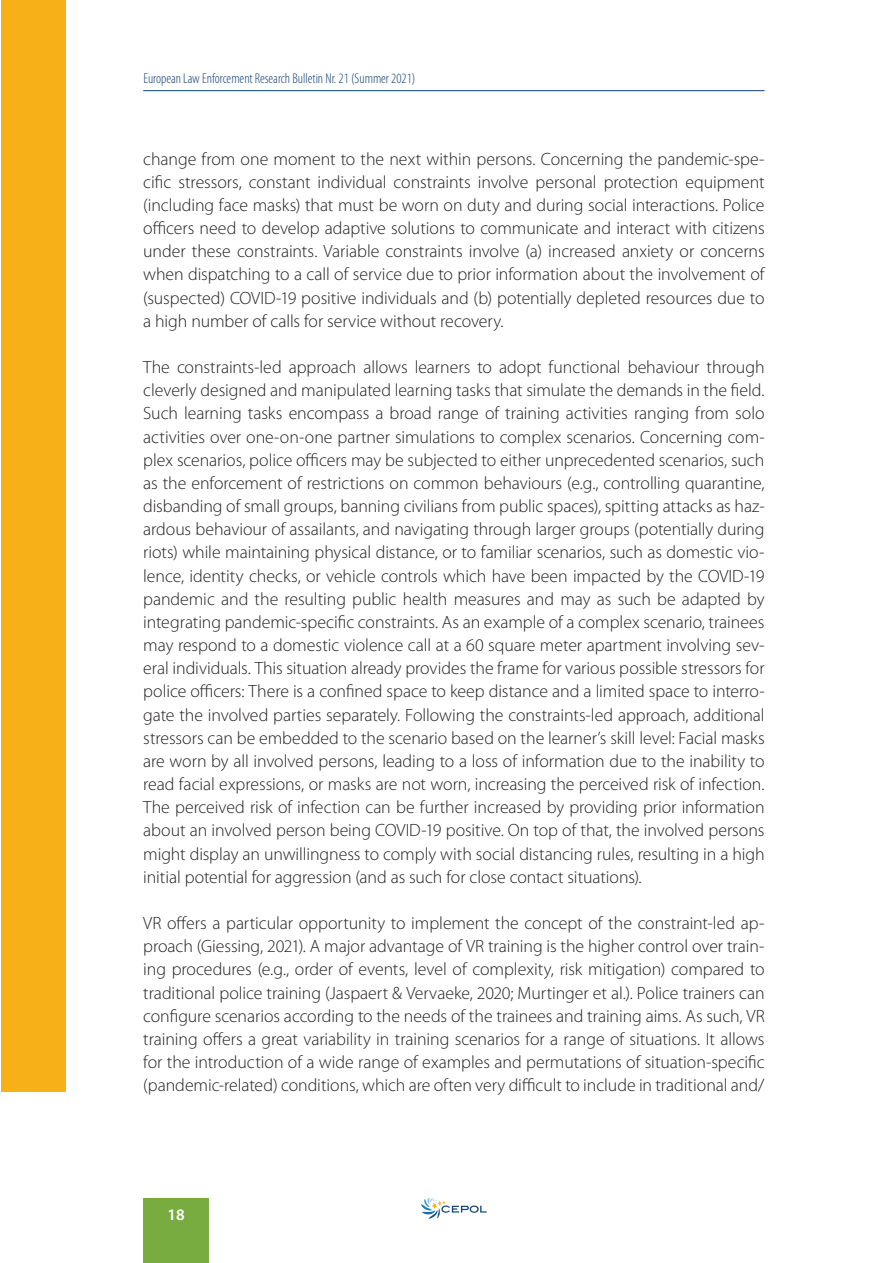
<style>
.page{position:relative;width:893px;height:1263px;background:#fff}
.page>*{position:absolute;margin:0;border:0;box-sizing:border-box;transform-origin:0 0}
.t1{font:300 17.85px/23.1px "Myriad Pro";letter-spacing:-.005em;color:#231f20;text-align:justify}
.t2{font:600 16.05px "Myriad Pro";color:#fff}
.t3{font:300 condensed 14.25px "Myriad Pro";color:#114275}
</style>
<div class="page">
<div style="left:2px;top:0;width:64px;height:1091px;background:#f7b018"></div>
<svg style="left:421px;top:1198px;width:66px;height:21px"></svg>
<hr style="left:143px;top:90px;width:621px;height:1px;background:#114275">
<div style="left:143px;top:1198px;width:66px;height:65px;background:#78ac41"></div>
<p class="t3" style="left:144px;top:70px;width:273px">European Law Enforcement Research Bulletin Nr. 21 (Summer 2021)</p>
<p class="t1" style="left:143px;top:148px;width:623px">change from one moment to the next within persons. Concerning the pandemic-spe&shy;cific stressors, constant individual constraints involve personal protection equipment (including face masks) that must be worn on duty and during social interactions. Police officers need to develop adaptive solutions to communicate and interact with citizens under these constraints. Variable constraints involve (a) increased anxiety or concerns when dispatching to a call of service due to prior information about the involvement of (suspected) COVID-19 positive individuals and (b) potentially depleted resources due to a high number of calls for service without recovery.</p>
<p class="t1" style="left:143px;top:357px;width:623px">The constraints-led approach allows learners to adopt functional behaviour through cleverly designed and manipulated learning tasks that simulate the demands in the field.<br>Such learning tasks encompass a broad range of training activities ranging from solo activities over one-on-one partner simulations to complex scenarios. Concerning com&shy;plex scenarios, police officers may be subjected to either unprecedented scenarios, such as the enforcement of restrictions on common behaviours (e.g., controlling quarantine, disbanding of small groups, banning civilians from public spaces), spitting attacks as haz&shy;ardous behaviour of assailants, and navigating through larger groups (potentially during riots) while maintaining physical distance, or to familiar scenarios, such as domestic vio&shy;lence, identity checks, or vehicle controls which have been impacted by the COVID-19 pandemic and the resulting public health measures and may as such be adapted by integrating pandemic-specific constraints. As an example of a complex scenario, trainees may respond to a domestic violence call at a 60 square meter apartment involving sev&shy;eral individuals. This situation already provides the frame for various possible stressors for police officers: There is a confined space to keep distance and a limited space to interro&shy;gate the involved parties separately. Following the constraints-led approach, additional stressors can be embedded to the scenario based on the learner’s skill level: Facial masks are worn by all involved persons, leading to a loss of information due to the inability to read facial expressions, or masks are not worn, increasing the perceived risk of infection.<br>The perceived risk of infection can be further increased by providing prior information about an involved person being COVID-19 positive. On top of that, the involved persons might display an unwillingness to comply with social distancing rules, resulting in a high initial potential for aggression (and as such for close contact situations).</p>
<p class="t1" style="left:143px;top:913px;width:623px">VR offers a particular opportunity to implement the concept of the constraint-led ap&shy;proach (Giessing, 2021). A major advantage of VR training is the higher control over train&shy;ing procedures (e.g., order of events, level of complexity, risk mitigation) compared to traditional police training (Jaspaert &amp; Vervaeke, 2020; Murtinger et al.). Police trainers can configure scenarios according to the needs of the trainees and training aims. As such, VR training offers a great variability in training scenarios for a range of situations. It allows for the introduction of a wide range of examples and permutations of situation-specific (pandemic-related) conditions, which are often very difficult to include in traditional and/</p>
<p class="t2" style="left:167px;top:1209px;width:19px">18</p>
</div>
